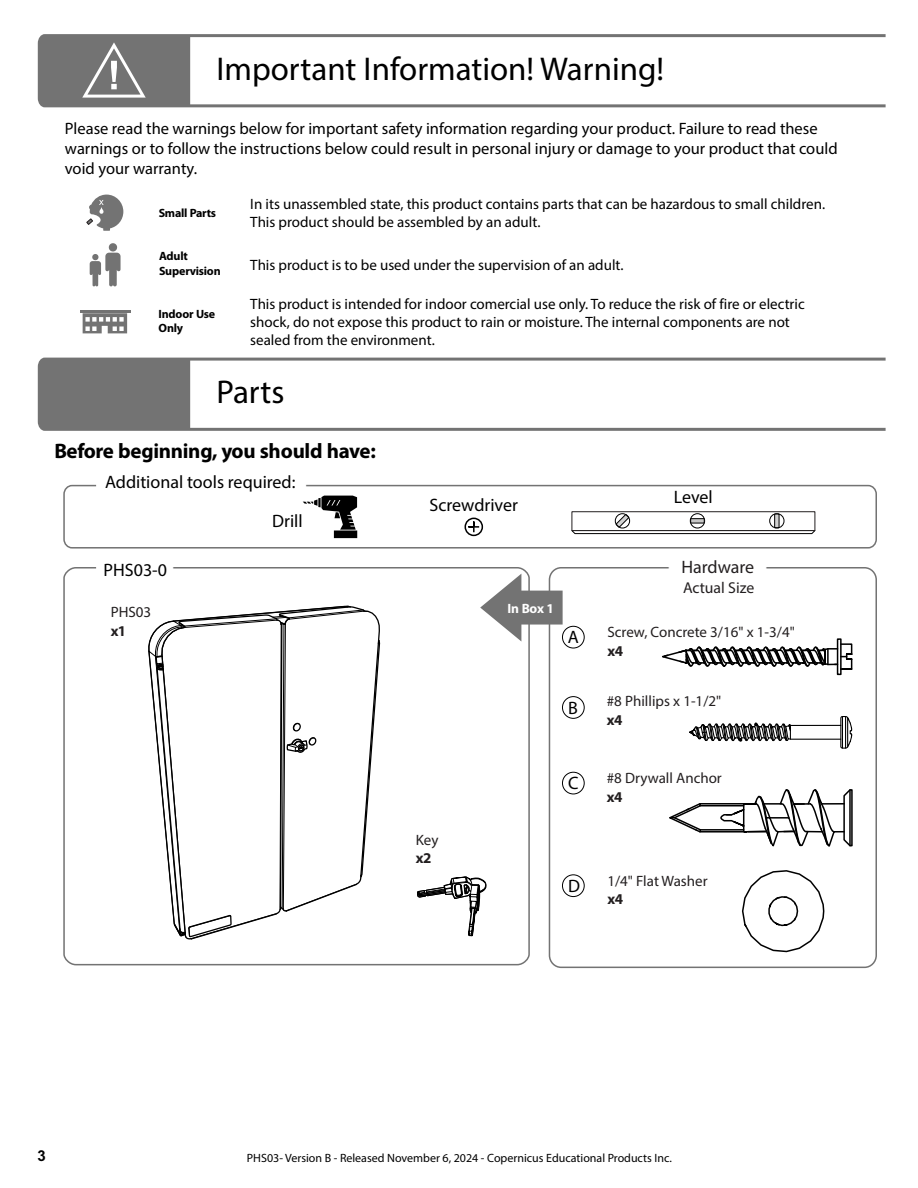
<style>
.page{position:relative;width:918px;height:1188px;background:#fff}
.page>*{position:absolute;margin:0;border:0;box-sizing:border-box;transform-origin:0 0}
.t1{font:33px "Myriad Pro";color:#000}
.t2{font:700 21px "Myriad Pro";letter-spacing:-.01em;color:#000}
.t3{font:18px "Myriad Pro";color:#000}
.t4{font:18px "Myriad Pro";color:#231f20}
.t5{font:16.5px/19.8px "Myriad Pro";color:#000}
.t6{font:15.75px "Myriad Pro";color:#231f20}
.t7{font:15px/18px "Myriad Pro";color:#000}
.t8{font:15px "Myriad Pro";color:#231f20}
.t9{font:700 15px "Myriad Pro";letter-spacing:-.035em;color:#231f20}
.t10{font:700 15px "Arial";color:#000}
.t11{font:700 13.5px "Myriad Pro";color:#fff}
.t12{font:12px "Myriad Pro";color:#000}
.t13{font:700 12px/14.9px "Myriad Pro";letter-spacing:-.015em;color:#000}
</style>
<div class="page">
<svg style="left:63px;top:567px;width:467px;height:399px"></svg>
<hr style="left:80px;top:311px;width:51px;height:2px;background:#737373">
<svg style="left:83px;top:313px;width:44px;height:20px"></svg>
<svg style="left:87px;top:195px;width:36px;height:36px"></svg>
<svg style="left:90px;top:243px;width:31px;height:43px"></svg>
<svg style="left:38px;top:34px;width:848px;height:73px"></svg>
<svg style="left:87px;top:48px;width:54px;height:47px;background:#8c8c8c"></svg>
<div style="left:63px;top:485px;width:814px;height:64px;border:2px solid #737373;border-radius:8px"></div>
<svg style="left:38px;top:358px;width:848px;height:73px"></svg>
<div style="left:562px;top:626px;width:23px;height:22px;background:#fff;border:1px solid #000;border-radius:50%"></div>
<div style="left:562px;top:772px;width:23px;height:22px;background:#fff;border:1px solid #000;border-radius:50%"></div>
<div style="left:562px;top:696px;width:23px;height:23px;background:#fff;border:1px solid #000;border-radius:50%"></div>
<svg style="left:96px;top:567px;width:77px;height:11px"></svg>
<svg style="left:480px;top:574px;width:83px;height:68px"></svg>
<svg style="left:402px;top:808px;width:183px;height:147px"></svg>
<svg style="left:572px;top:625px;width:281px;height:51px"></svg>
<svg style="left:666px;top:692px;width:211px;height:277px"></svg>
<div style="left:562px;top:874px;width:23px;height:23px;background:#fff;border:1px solid #000;border-radius:50%"></div>
<svg style="left:133px;top:596px;width:249px;height:349px"></svg>
<svg style="left:417px;top:690px;width:84px;height:276px"></svg>
<svg style="left:465px;top:518px;width:18px;height:18px"></svg>
<svg style="left:468px;top:522px;width:11px;height:10px"></svg>
<svg style="left:96px;top:484px;width:261px;height:54px"></svg>
<svg style="left:571px;top:511px;width:245px;height:23px"></svg>
<h1 class="t1" style="left:216px;top:55px;width:449px">Important Information! Warning!</h1>
<p class="t5" style="left:65px;top:120px;width:774px">Please read the warnings below for important safety information regarding your product. Failure to read these warnings or to follow the instructions below could result in personal injury or damage to your product that could void your warranty.</p>
<p class="t13" style="left:159px;top:206px;width:59px">Small Parts</p>
<p class="t13" style="left:159px;top:250px;width:63px">Adult<br>Supervision</p>
<p class="t7" style="left:250px;top:196px;width:576px">In its unassembled state, this product contains parts that can be hazardous to small children.<br>This product should be assembled by an adult.</p>
<p class="t7" style="left:250px;top:257px;width:375px">This product is to be used under the supervision of an adult.</p>
<p class="t13" style="left:159px;top:307px;width:58px">Indoor Use<br>Only</p>
<p class="t7" style="left:250px;top:297px;width:556px">This product is intended for indoor comercial use only. To reduce the risk of fire or electric shock, do not expose this product to rain or moisture. The internal components are not sealed from the environment.</p>
<h1 class="t1" style="left:216px;top:378px;width:70px">Parts</h1>
<h2 class="t2" style="left:55px;top:442px;width:323px">Before beginning, you should have:</h2>
<p class="t3" style="left:105px;top:475px;width:192px">Additional tools required:</p>
<p class="t3" style="left:104px;top:562px;width:65px">PHS03-0</p>
<p class="t8" style="left:111px;top:606px;width:42px">PHS03</p>
<p class="t9" style="left:111px;top:625px;width:17px">x1</p>
<p class="t3" style="left:272px;top:513px;width:32px">Drill</p>
<p class="t3" style="left:430px;top:498px;width:90px">Screwdriver</p>
<p class="t8" style="left:416px;top:833px;width:24px">Key</p>
<p class="t9" style="left:416px;top:852px;width:17px">x2</p>
<p class="t11" style="left:508px;top:603px;width:48px">In Box 1</p>
<p class="t3" style="left:568px;top:630px;width:13px">A</p>
<p class="t3" style="left:568px;top:700px;width:11px">B</p>
<p class="t3" style="left:568px;top:776px;width:12px">C</p>
<p class="t3" style="left:568px;top:878px;width:13px">D</p>
<p class="t3" style="left:674px;top:490px;width:41px">Level</p>
<p class="t4" style="left:681px;top:560px;width:74px">Hardware</p>
<p class="t6" style="left:683px;top:581px;width:73px">Actual Size</p>
<p class="t8" style="left:607px;top:626px;width:189px">Screw, Concrete 3/16" x 1-3/4"</p>
<p class="t9" style="left:607px;top:645px;width:17px">x4</p>
<p class="t8" style="left:607px;top:695px;width:116px">#8 Phillips x 1-1/2"</p>
<p class="t9" style="left:607px;top:714px;width:17px">x4</p>
<p class="t8" style="left:607px;top:772px;width:117px">#8 Drywall Anchor</p>
<p class="t9" style="left:607px;top:790px;width:17px">x4</p>
<p class="t8" style="left:607px;top:875px;width:102px">1/4" Flat Washer</p>
<p class="t9" style="left:607px;top:893px;width:17px">x4</p>
<p class="t10" style="left:37px;top:1150px;width:10px">3</p>
<p class="t12" style="left:247px;top:1153px;width:426px">PHS03- Version B - Released November 6, 2024 - Copernicus Educational Products Inc.</p>
</div>
